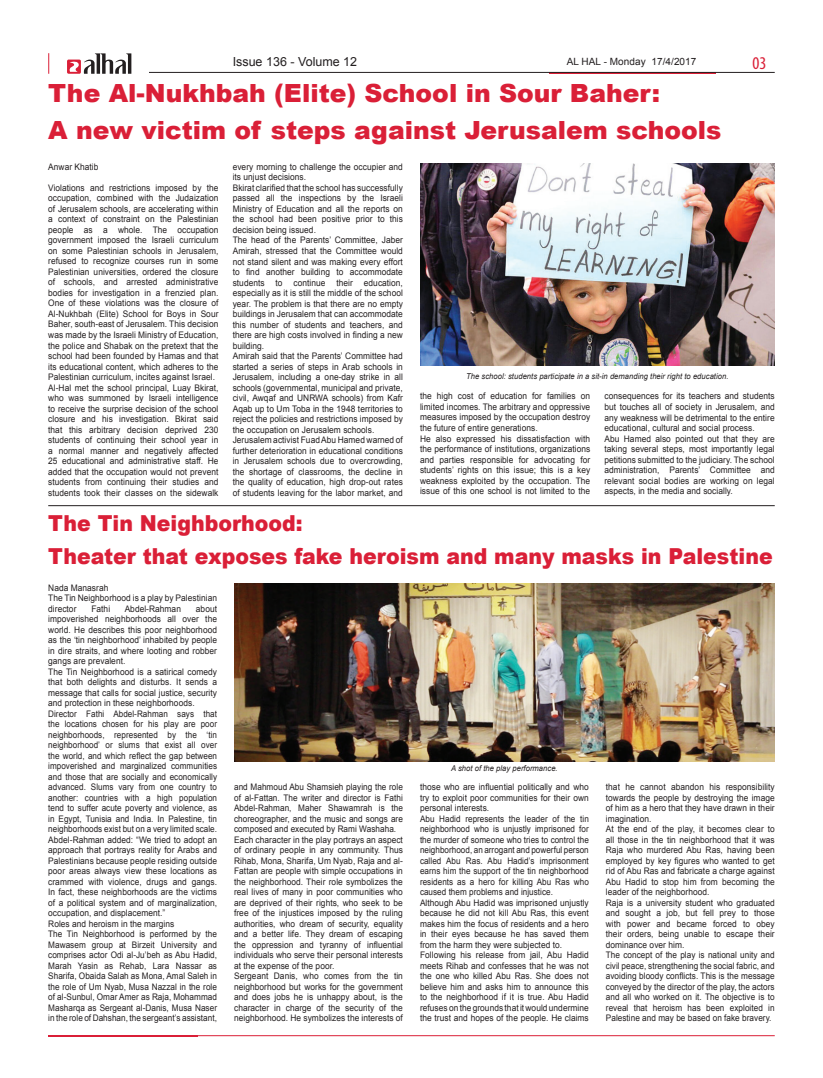
<style>
.page{position:relative;width:823px;height:1078px;background:#fff}
.page>*{position:absolute;margin:0;border:0;box-sizing:border-box;transform-origin:0 0}
.t1{font:900 25px/37.7px "Arial";color:#da1f37}
.t2{font:900 22px/32.7px "Arial";color:#da1f37;scale:.93 1}
.t3{font:condensed 18px "Myriad Pro";color:#da1f37}
.t4{font:12.5px "Arial";color:#231f20}
.t5{font:10px "Arial";letter-spacing:.005em;color:#231f20}
.t6{font:9px/10.5px "Arial";letter-spacing:.005em;color:#231f20;scale:.93 1}
.t7{font:9px/10.5px "Arial";letter-spacing:.005em;color:#231f20;scale:.91 1}
.t8{font:italic 8px "Arial";letter-spacing:.005em;color:#231f20;scale:.95 1}
</style>
<div class="page">
<hr style="left:549px;top:73px;width:166px;height:1px;background:#da1f37">
<hr style="left:149px;top:72px;width:625px;height:1px;background:#231f20">
<svg style="left:48px;top:53px;width:1px;height:21px"></svg>
<svg style="left:67px;top:60px;width:14px;height:14px"></svg>
<svg style="left:68px;top:53px;width:63px;height:21px"></svg>
<hr style="left:48px;top:1035px;width:726px;height:1px;background:#da1f37">
<img style="left:420px;top:163px;width:354px;height:203px">
<img style="left:234px;top:584px;width:540px;height:177px">
<hr style="left:48px;top:505px;width:726px;height:1px;background:#231f20">
<h3 class="t4" style="left:232px;top:53px;width:126px">Issue 136 - Volume 12</h3>
<p class="t5" style="left:566px;top:55px;width:131px">AL HAL - Monday 17/4/2017</p>
<h3 class="t3" style="left:752px;top:52px;width:15px">03</h3>
<h1 class="t1" style="left:48px;top:73px;width:674px">The Al-Nukhbah (Elite) School in Sour Baher:<br>A new victim of steps against Jerusalem schools</h1>
<p class="t6" style="left:48px;top:161px;width:56px">Anwar Khatib</p>
<p class="t6" style="left:48px;top:182px;width:184px">Violations and restrictions imposed by the occupation, combined with the Judaization of Jerusalem schools, are accelerating within a context of constraint on the Palestinian people as a whole. The occupation government imposed the Israeli curriculum on some Palestinian schools in Jerusalem, refused to recognize courses run in some Palestinian universities, ordered the closure of schools, and arrested administrative bodies for investigation in a frenzied plan.<br>One of these violations was the closure of Al-Nukhbah (Elite) School for Boys in Sour Baher, south-east of Jerusalem. This decision was made by the Israeli Ministry of Education, the police and Shabak on the pretext that the school had been founded by Hamas and that its educational content, which adheres to the Palestinian curriculum, incites against Israel.<br>Al-Hal met the school principal, Luay Bkirat, who was summoned by Israeli intelligence to receive the surprise decision of the school closure and his investigation. Bkirat said that this arbitrary decision deprived 230 students of continuing their school year in a normal manner and negatively affected 25 educational and administrative staff. He added that the occupation would not prevent students from continuing their studies and students took their classes on the sidewalk</p>
<p class="t6" style="left:232px;top:161px;width:184px">every morning to challenge the occupier and its unjust decisions.<br>Bkirat clarified that the school has successfully passed all the inspections by the Israeli Ministry of Education and all the reports on the school had been positive prior to this decision being issued.<br>The head of the Parents’ Committee, Jaber Amirah, stressed that the Committee would not stand silent and was making every effort to find another building to accommodate students to continue their education, especially as it is still the middle of the school year. The problem is that there are no empty buildings in Jerusalem that can accommodate this number of students and teachers, and there are high costs involved in finding a new building.<br>Amirah said that the Parents’ Committee had started a series of steps in Arab schools in Jerusalem, including a one-day strike in all schools (governmental, municipal and private, civil, Awqaf and UNRWA schools) from Kafr Aqab up to Um Toba in the 1948 territories to reject the policies and restrictions imposed by the occupation on Jerusalem schools.<br>Jerusalem activist Fuad Abu Hamed warned of further deterioration in educational conditions in Jerusalem schools due to overcrowding, the shortage of classrooms, the decline in the quality of education, high drop-out rates of students leaving for the labor market, and</p>
<p class="t8" style="left:466px;top:371px;width:277px">The school: students participate in a sit-in demanding their right to education.</p>
<p class="t6" style="left:420px;top:391px;width:184px">the high cost of education for families on limited incomes. The arbitrary and oppressive measures imposed by the occupation destroy the future of entire generations.<br>He also expressed his dissatisfaction with the performance of institutions, organizations and parties responsible for advocating for students’ rights on this issue; this is a key weakness exploited by the occupation. The issue of this one school is not limited to the</p>
<p class="t6" style="left:604px;top:391px;width:184px">consequences for its teachers and students but touches all of society in Jerusalem, and any weakness will be detrimental to the entire educational, cultural and social process.<br>Abu Hamed also pointed out that they are taking several steps, most importantly legal petitions submitted to the judiciary. The school administration, Parents’ Committee and relevant social bodies are working on legal aspects, in the media and socially.</p>
<h2 class="t2" style="left:48px;top:506px;width:780px">The Tin Neighborhood:<br>Theater that exposes fake heroism and many masks in Palestine</h2>
<p class="t6" style="left:48px;top:582px;width:183px">Nada Manasrah<br>The Tin Neighborhood is a play by Palestinian director</p>
<p class="t6" style="left:48px;top:603px;width:183px;text-indent:148px">about impoverished neighborhoods all over the world. He describes this poor neighborhood as the ‘tin neighborhood’ inhabited by people in dire straits, and where looting and robber gangs are prevalent.<br>The Tin Neighborhood is a satirical comedy that both delights and disturbs. It sends a message that calls for social justice, security and protection in these neighborhoods.<br>Director Fathi Abdel-Rahman says that the locations chosen for his play are poor neighborhoods, represented by the ‘tin neighborhood’ or slums that exist all over the world, and which reflect the gap between impoverished and marginalized communities and those that are socially and economically advanced. Slums vary from one country to another: countries with a high population tend to suffer acute poverty and violence, as in Egypt, Tunisia and India. In Palestine, tin neighborhoods exist but on a very limited scale.<br>Abdel-Rahman added: “We tried to adopt an approach that portrays reality for Arabs and Palestinians because people residing outside poor areas always view these locations as crammed with violence, drugs and gangs.<br>In fact, these neighborhoods are the victims of a political system and of marginalization, occupation, and displacement.”<br>Roles and heroism in the margins<br>The Tin Neighborhood is performed by the Mawasem group at Birzeit University and comprises actor Odi al-Ju’beh as Abu Hadid, Marah Yasin as Rehab, Lara Nassar as Sharifa, Obaida Salah as Mona, Amal Saleh in the role of Um Nyab, Musa Nazzal in the role of al-Sunbul, Omar Amer as Raja, Mohammad Masharqa as Sergeant al-Danis, Musa Naser in the role of Dahshan, the sergeant’s assistant,</p>
<p class="t6" style="left:91px;top:603px;width:22px">Fathi</p>
<p class="t6" style="left:125px;top:603px;width:62px">Abdel-Rahman</p>
<p class="t8" style="left:451px;top:763px;width:114px">A shot of the play performance.</p>
<p class="t7" style="left:234px;top:781px;width:187px">and Mahmoud Abu Shamsieh playing the role of al-Fattan. The writer and director is Fathi Abdel-Rahman, Maher Shawamrah is the choreographer, and the music and songs are composed and executed by Rami Washaha.<br>Each character in the play portrays an aspect of ordinary people in any community. Thus Rihab, Mona, Sharifa, Um Nyab, Raja and al-Fattan are people with simple occupations in the neighborhood. Their role symbolizes the real lives of many in poor communities who are deprived of their rights, who seek to be free of the injustices imposed by the ruling authorities, who dream of security, equality and a better life. They dream of escaping the oppression and tyranny of influential individuals who serve their personal interests at the expense of the poor.<br>Sergeant Danis, who comes from the tin neighborhood but works for the government and does jobs he is unhappy about, is the character in charge of the security of the neighborhood. He symbolizes the interests of</p>
<p class="t6" style="left:420px;top:781px;width:183px">those who are influential politically and who try to exploit poor communities for their own personal interests.<br>Abu Hadid represents the leader of the tin neighborhood who is unjustly imprisoned for the murder of someone who tries to control the neighborhood, an arrogant and powerful person called Abu Ras. Abu Hadid’s imprisonment earns him the support of the tin neighborhood residents as a hero for killing Abu Ras who caused them problems and injustice.<br>Although Abu Hadid was imprisoned unjustly because he did not kill Abu Ras, this event makes him the focus of residents and a hero in their eyes because he has saved them from the harm they were subjected to.<br>Following his release from jail, Abu Hadid meets Rihab and confesses that he was not the one who killed Abu Ras. She does not believe him and asks him to announce this to the neighborhood if it is true. Abu Hadid refuses on the grounds that it would undermine the trust and hopes of the people. He claims</p>
<p class="t6" style="left:605px;top:781px;width:183px">that he cannot abandon his responsibility towards the people by destroying the image of him as a hero that they have drawn in their imagination.<br>At the end of the play, it becomes clear to all those in the tin neighborhood that it was Raja who murdered Abu Ras, having been employed by key figures who wanted to get rid of Abu Ras and fabricate a charge against Abu Hadid to stop him from becoming the leader of the neighborhood.<br>Raja is a university student who graduated and sought a job, but fell prey to those with power and became forced to obey their orders, being unable to escape their dominance over him.<br>The concept of the play is national unity and civil peace, strengthening the social fabric, and avoiding bloody conflicts. This is the message conveyed by the director of the play, the actors and all who worked on it. The objective is to reveal that heroism has been exploited in Palestine and may be based on fake bravery.</p>
</div>
